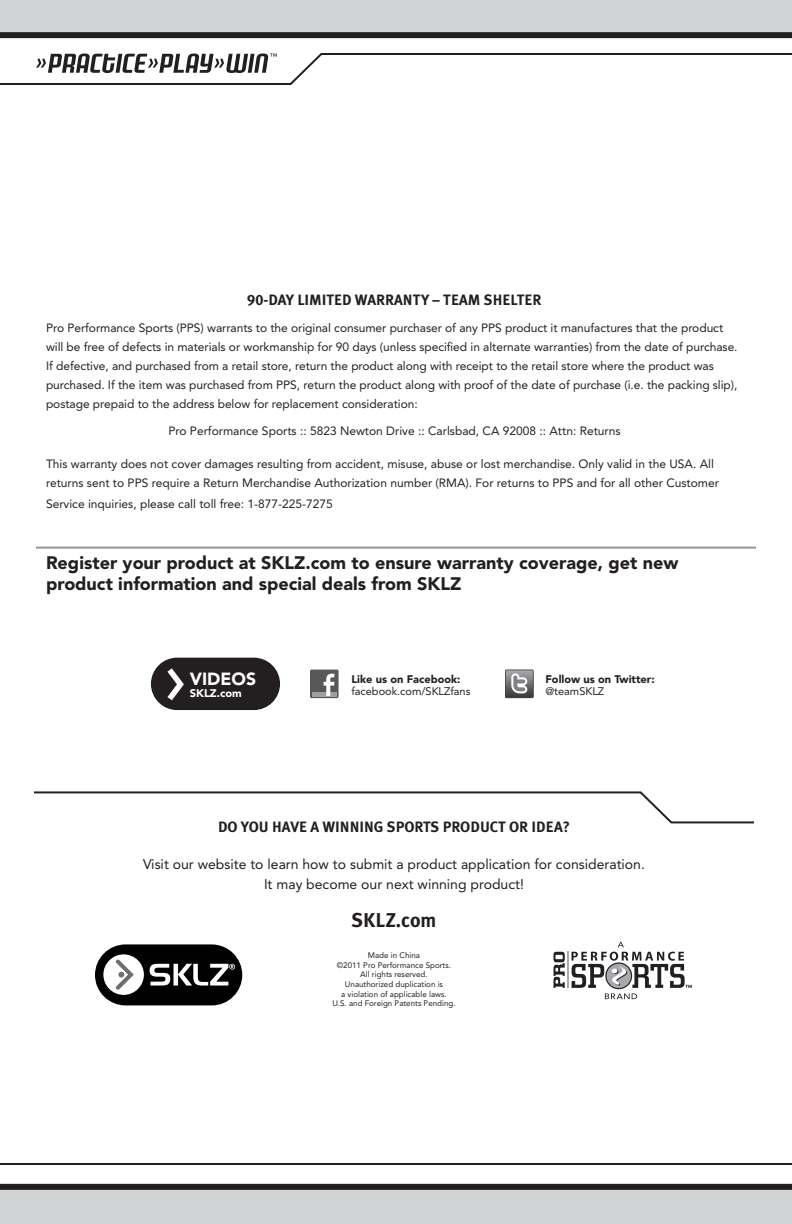
<style>
.page{position:relative;width:792px;height:1224px;background:#fff}
.page>*{position:absolute;margin:0;border:0;box-sizing:border-box;transform-origin:0 0}
.t1{font:700 20px "Meta Plus";color:#231f20}
.t2{font:900 18px/21.6px "Avenir";color:#231f20}
.t3{font:900 17.6px "Avenir";color:#fff}
.t4{font:700 15px "Meta Plus";color:#231f20}
.t5{font:14px/20px "Avenir";color:#231f20;text-align:center}
.t6{font:12px/19px "Avenir";letter-spacing:-.005em;color:#231f20}
.t7{font:900 11px "Avenir";color:#231f20}
.t8{font:11px "Avenir";color:#231f20}
.t9{font:900 11px "Avenir";color:#fff}
.t10{font:8px "Avenir";color:#231f20}
.s1{font-family:"Meta Plus Bold Caps";font-weight:400}
</style>
<div class="page">
<div style="left:0;top:1186px;width:792px;height:38px;background:#d1d2d4"></div>
<div style="left:0;top:1184px;width:792px;height:6px;background:#231f20"></div>
<hr style="left:0;top:1163px;width:792px;height:2px;background:#231f20">
<svg style="left:95px;top:944px;width:147px;height:61px"></svg>
<hr style="left:36px;top:547px;width:720px;height:2px;background:#939598">
<svg style="left:34px;top:791px;width:720px;height:33px"></svg>
<svg style="left:553px;top:952px;width:12px;height:36px"></svg>
<hr style="left:568px;top:952px;width:1px;height:36px;background:#a8a9ad">
<svg style="left:572px;top:942px;width:120px;height:57px"></svg>
<div style="left:0;top:0;width:792px;height:36px;background:#d1d2d4"></div>
<div style="left:0;top:32px;width:792px;height:6px;background:#231f20"></div>
<svg style="left:0;top:53px;width:792px;height:32px"></svg>
<div style="left:310px;top:670px;width:29px;height:28px;background:#57585a;border-radius:2px"></div>
<hr style="left:312px;top:692px;width:25px;height:4px;background:#9d9fa2">
<svg style="left:324px;top:674px;width:10px;height:22px"></svg>
<svg style="left:505px;top:670px;width:29px;height:28px"></svg>
<div style="left:151px;top:658px;width:129px;height:52px;background:#231f20;border-radius:26px"></div>
<svg style="left:167px;top:668px;width:17px;height:32px"></svg>
<p class="t4" style="left:247px;top:292px;width:296px"><span class="s1">90</span>-DAY LIMITED WARRANTY – <span class="s1">TEAM SHELTER</span></p>
<p class="t6" style="left:46px;top:318px;width:693px">Pro Performance Sports (PPS) warrants to the original consumer purchaser of any PPS product it manufactures that the product will be free of defects in materials or workmanship for 90 days (unless specified in alternate warranties) from the date of purchase.<br>If defective, and purchased from a retail store, return the product along with receipt to the retail store where the product was purchased. If the item was purchased from PPS, return the product along with proof of the date of purchase (i.e. the packing slip), postage prepaid to the address below for replacement consideration:</p>
<p class="t6" style="left:168px;top:421px;width:454px">Pro Performance Sports :: 5823 Newton Drive :: Carlsbad, CA 92008 :: Attn: Returns</p>
<p class="t6" style="left:46px;top:455px;width:675px">This warranty does not cover damages resulting from accident, misuse, abuse or lost merchandise. Only valid in the USA. All returns sent to PPS require a Return Merchandise Authorization number (RMA). For returns to PPS and for all other Customer</p>
<p class="t6" style="left:46px;top:494px;width:285px">Service inquiries, please call toll free: 1-877-225-7275</p>
<p class="t2" style="left:46px;top:552px;width:634px">Register your product at SKLZ.com to ensure warranty coverage, get new product information and special deals from SKLZ</p>
<h3 class="t3" style="left:190px;top:669px;width:68px">VIDEOS</h3>
<p class="t9" style="left:190px;top:687px;width:54px">SKLZ.com</p>
<p class="t7" style="left:351px;top:672px;width:111px">Like us on Facebook:</p>
<p class="t8" style="left:351px;top:685px;width:121px">facebook.com/SKLZfans</p>
<p class="t7" style="left:545px;top:672px;width:111px">Follow us on Twitter:</p>
<p class="t8" style="left:545px;top:685px;width:60px">@teamSKLZ</p>
<p class="t4" style="left:218px;top:818px;width:353px">DO YOU HAVE A WINNING SPORTS PRODUCT OR IDEA?</p>
<p class="t5" style="left:143px;top:854px;width:503px">Visit our website to learn how to submit a product application for consideration.<br>It may become our next winning product!</p>
<p class="t1" style="left:352px;top:908px;width:86px">SKLZ.com</p>
<p class="t10" style="left:368px;top:951px;width:54px">Made in China</p>
<p class="t10" style="left:337px;top:960px;width:116px">©2011 Pro Performance Sports.</p>
<p class="t10" style="left:360px;top:970px;width:69px">All rights reserved.</p>
<p class="t10" style="left:345px;top:980px;width:100px">Unauthorized duplication is</p>
<p class="t10" style="left:341px;top:989px;width:107px">a violation of applicable laws.</p>
<p class="t10" style="left:332px;top:999px;width:125px">U.S. and Foreign Patents Pending.</p>
</div>
